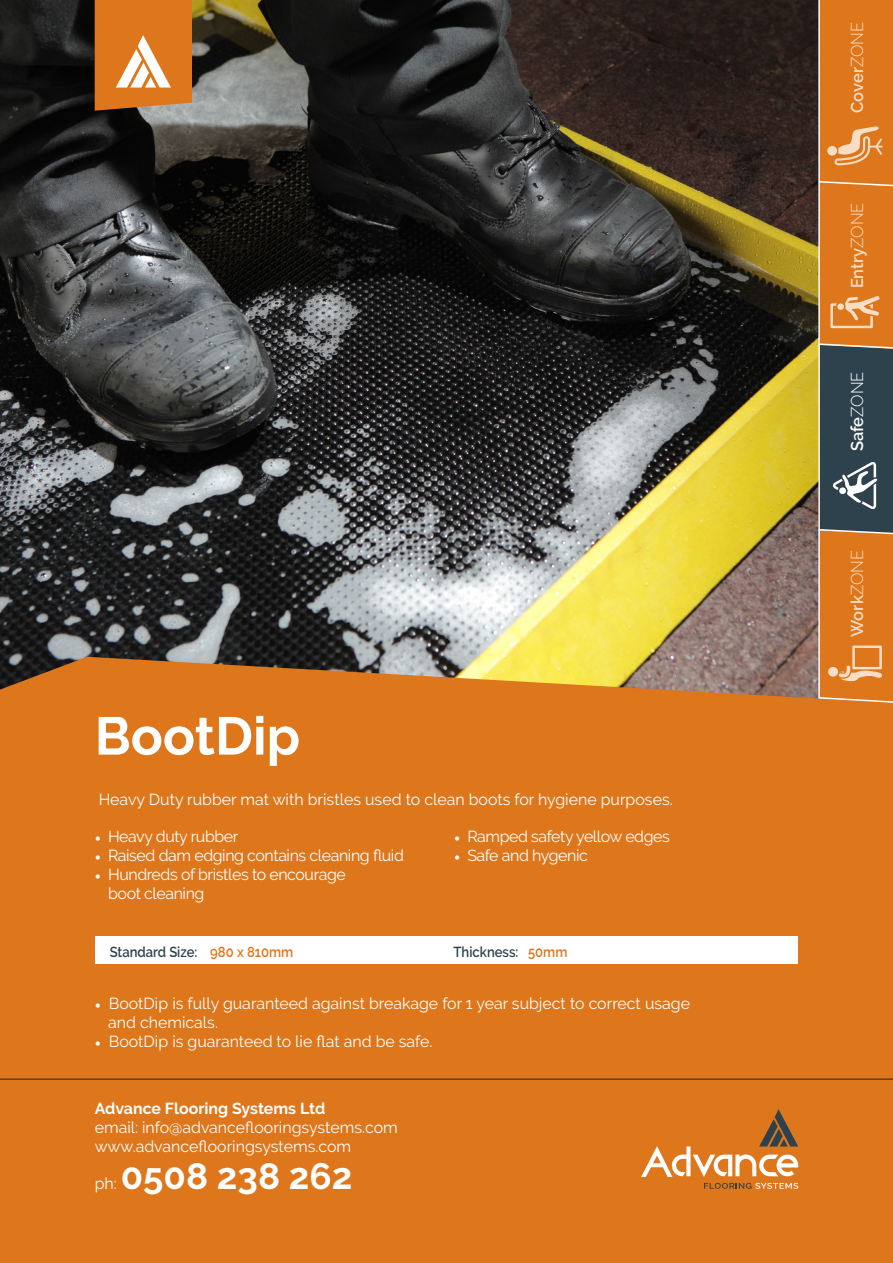
<style>
.page{position:relative;width:893px;height:1263px;background:#fff}
.page>*{position:absolute;margin:0;border:0;box-sizing:border-box;transform-origin:0 0}
.t1{font:700 53.1px "Raleway";color:#fff}
.t2{font:700 36.6px "Raleway";color:#fff}
.t3{font:600 17.1px "Raleway";color:#f9ddc5}
.t4{font:600 17.1px "Raleway";color:#fff}
.t5{font:15.9px/19px "Raleway";color:#fff}
.t6{font:15.9px/19px "Raleway";letter-spacing:-.025em;color:#fff}
.t7{font:700 15.9px "Raleway";color:#fff}
.t8{font:600 14.55px "Raleway";color:#2d424d;scale:.9 1}
.s1{font-family:"Minion Pro"}
.s2{color:#de761b}
.s3{font-weight:300}
</style>
<div class="page">
<div style="left:0;top:609px;width:893px;height:654px;background:#de761b"></div>
<div style="left:95px;top:936px;width:418px;height:28px;background:#fff"></div>
<div style="left:454px;top:936px;width:344px;height:28px;background:#fff"></div>
<img style="left:0;top:0;width:817px;height:699px">
<svg style="left:95px;top:0;width:97px;height:111px;background:#de8538"></svg>
<svg style="left:704px;top:1183px;width:94px;height:6px"></svg>
<svg style="left:641px;top:1109px;width:157px;height:68px"></svg>
<hr style="left:0;top:1079px;width:893px;height:1px;background:#231f20">
<div style="left:817px;top:0;width:76px;height:703px;background:#de761b"></div>
<svg style="left:830px;top:296px;width:49px;height:32px;background:#e79b59"></svg>
<svg style="left:839px;top:645px;width:43px;height:37px"></svg>
<div style="left:828px;top:667px;width:10px;height:10px;background:#f9ddc5;border-radius:50%"></div>
<svg style="left:827px;top:126px;width:56px;height:39px;background:#e69752"></svg>
<svg style="left:817px;top:180px;width:76px;height:8px"></svg>
<svg style="left:817px;top:343px;width:76px;height:193px;background:#445358"></svg>
<p class="t1" style="left:95px;top:705px;width:207px">BootDip</p>
<p class="t5" style="left:99px;top:789px;width:576px">Heavy Duty rubber mat with bristles used to clean boots for hygiene purposes.</p>
<p class="t6" style="left:95px;top:826px;width:145px"><span class="s1">•</span> Heavy duty rubber</p>
<p class="t6" style="left:95px;top:845px;width:311px"><span class="s1">•</span> Raised dam edging contains cleaning fluid</p>
<p class="t6" style="left:108px;top:865px;width:239px;text-indent:-14px"><span class="s1">•</span> Hundreds of bristles to encourage boot cleaning</p>
<p class="t6" style="left:454px;top:826px;width:217px"><span class="s1">•</span> Ramped safety yellow edges</p>
<p class="t6" style="left:454px;top:845px;width:135px"><span class="s1">•</span> Safe and hygenic</p>
<p class="t8" style="left:110px;top:943px;width:205px">Standard Size: <span class="s2">980 x 810mm</span></p>
<p class="t8" style="left:454px;top:943px;width:128px">Thickness: <span class="s2">50mm</span></p>
<p class="t5" style="left:108px;top:994px;width:583px;text-indent:-14px"><span class="s1">•</span> BootDip is fully guaranteed against breakage for 1 year subject to correct usage and chemicals.</p>
<p class="t5" style="left:95px;top:1032px;width:339px"><span class="s1">•</span> BootDip is guaranteed to lie flat and be safe.</p>
<p class="t7" style="left:95px;top:1099px;width:232px">Advance Flooring Systems Ltd</p>
<p class="t5" style="left:95px;top:1118px;width:305px">email: info@advanceflooringsystems.com www.advanceflooringsystems.com</p>
<p class="t5" style="left:95px;top:1173px;width:24px">ph:</p>
<h2 class="t2" style="left:121px;top:1155px;width:233px">0508 238 262</h2>
<p class="t3" style="left:847px;top:113px;width:92px;rotate:-90deg">Cover<span class="s3">ZONE</span></p>
<p class="t3" style="left:847px;top:288px;width:87px;rotate:-90deg">Entry<span class="s3">ZONE</span></p>
<p class="t4" style="left:847px;top:451px;width:81px;rotate:-90deg">Safe<span class="s3">ZONE</span></p>
<p class="t3" style="left:847px;top:637px;width:88px;rotate:-90deg">Work<span class="s3">ZONE</span></p>
</div>
